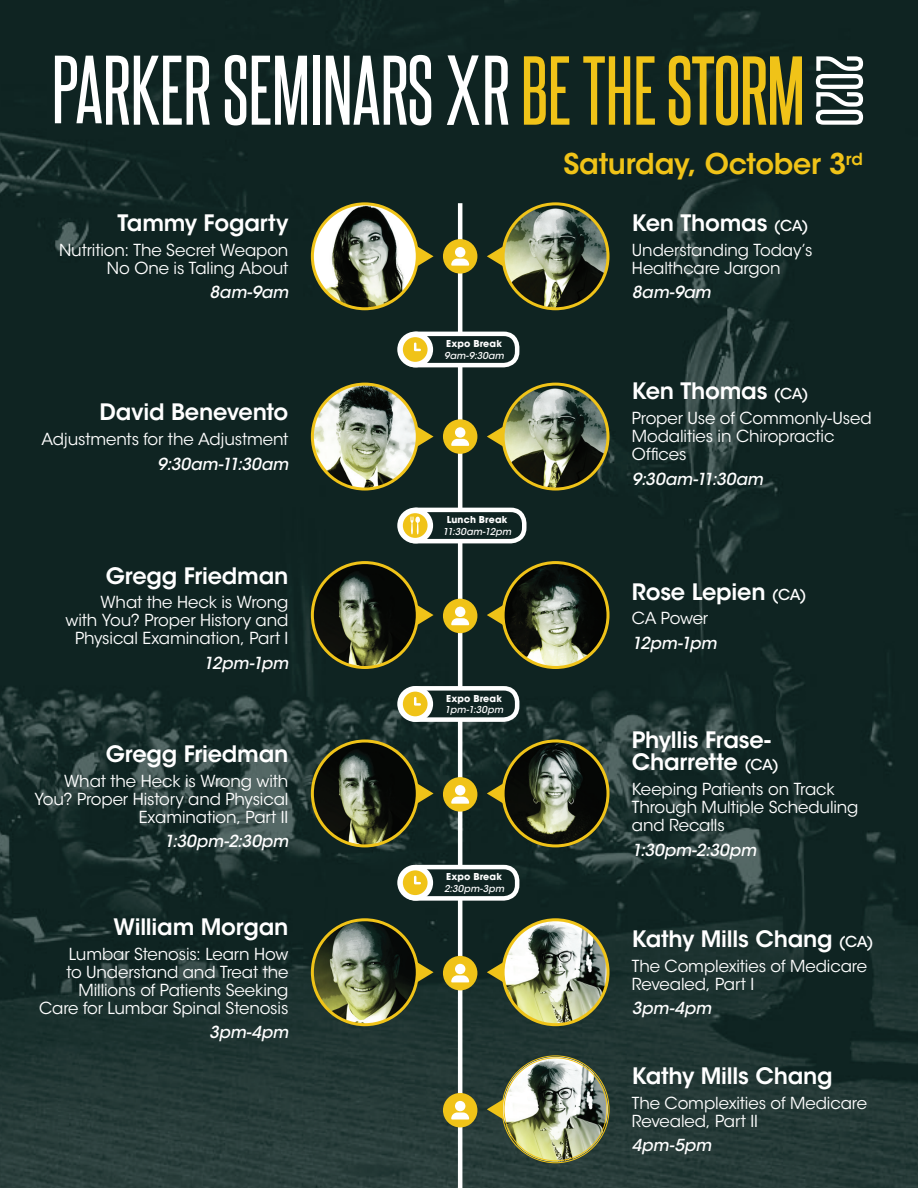
<style>
.page{position:relative;width:918px;height:1188px;background:#fff}
.page>*{position:absolute;margin:0;border:0;box-sizing:border-box;transform-origin:0 0}
.t1{font:600 28.5px "ITC Avant Garde Std";letter-spacing:-.01em;color:#f0c318}
.t2{font:600 22.5px/22.5px "ITC Avant Garde Std";letter-spacing:-.01em;color:#fff}
.t3{font:16.5px/18px "ITC Avant Garde Std";letter-spacing:-.01em;color:#fff}
.t4{font:italic 500 16.5px "ITC Avant Garde Std";color:#fff}
.t5{font:italic 500 9.45px "ITC Avant Garde Std";letter-spacing:.015em;color:#fff}
.t6{font:700 9.45px "ITC Avant Garde Std";letter-spacing:.015em;color:#fff}
.s1{font-weight:500;font-size:15px}
</style>
<div class="page">
<img style="left:0;top:0;width:918px;height:1188px">
<svg style="left:55px;top:56px;width:155px;height:69px"></svg>
<svg style="left:225px;top:55px;width:21px;height:70px"></svg>
<svg style="left:252px;top:56px;width:55px;height:69px"></svg>
<div style="left:313px;top:56px;width:7px;height:69px;background:#fff"></div>
<svg style="left:485px;top:56px;width:23px;height:69px"></svg>
<svg style="left:326px;top:55px;width:105px;height:70px"></svg>
<svg style="left:447px;top:55px;width:32px;height:70px"></svg>
<svg style="left:524px;top:56px;width:45px;height:69px;background:#83761c"></svg>
<svg style="left:583px;top:56px;width:47px;height:69px;background:#71691d"></svg>
<svg style="left:636px;top:56px;width:19px;height:69px"></svg>
<svg style="left:669px;top:56px;width:133px;height:69px;background:#8a7b1c"></svg>
<svg style="left:816px;top:56px;width:47px;height:69px"></svg>
<hr style="left:458px;top:203px;width:4px;height:985px;background:#fff">
<svg style="left:487px;top:235px;width:20px;height:42px"></svg>
<svg style="left:413px;top:235px;width:21px;height:42px"></svg>
<svg style="left:487px;top:416px;width:20px;height:42px"></svg>
<svg style="left:413px;top:416px;width:21px;height:42px"></svg>
<svg style="left:487px;top:594px;width:17px;height:42px"></svg>
<svg style="left:417px;top:594px;width:17px;height:42px"></svg>
<svg style="left:487px;top:772px;width:17px;height:43px"></svg>
<svg style="left:417px;top:772px;width:17px;height:43px"></svg>
<svg style="left:487px;top:951px;width:17px;height:42px"></svg>
<svg style="left:417px;top:951px;width:17px;height:42px"></svg>
<svg style="left:487px;top:1088px;width:20px;height:42px"></svg>
<img style="left:503px;top:204px;width:105px;height:105px;border-radius:52px">
<div style="left:502px;top:202px;width:108px;height:108px;border:3px solid #f0c318;border-radius:50%"></div>
<img style="left:312px;top:204px;width:105px;height:105px;border-radius:52px">
<div style="left:311px;top:202px;width:108px;height:108px;border:3px solid #f0c318;border-radius:50%"></div>
<img style="left:503px;top:384px;width:105px;height:105px;border-radius:52px">
<div style="left:502px;top:383px;width:108px;height:108px;border:3px solid #f0c318;border-radius:50%"></div>
<img style="left:312px;top:384px;width:105px;height:105px;border-radius:52px">
<div style="left:311px;top:383px;width:108px;height:108px;border:3px solid #f0c318;border-radius:50%"></div>
<img style="left:504px;top:563px;width:104px;height:104px">
<div style="left:502px;top:561px;width:108px;height:108px;border:3px solid #f0c318;border-radius:50%"></div>
<img style="left:313px;top:563px;width:104px;height:104px">
<div style="left:311px;top:561px;width:108px;height:108px;border:3px solid #f0c318;border-radius:50%"></div>
<img style="left:504px;top:742px;width:104px;height:103px">
<div style="left:502px;top:740px;width:108px;height:107px;border:3px solid #f0c318;border-radius:50%"></div>
<img style="left:313px;top:742px;width:104px;height:103px">
<div style="left:311px;top:740px;width:108px;height:107px;border:3px solid #f0c318;border-radius:50%"></div>
<img style="left:504px;top:920px;width:104px;height:104px">
<div style="left:502px;top:918px;width:108px;height:108px;border:3px solid #f0c318;border-radius:50%"></div>
<img style="left:313px;top:920px;width:104px;height:104px">
<div style="left:311px;top:918px;width:108px;height:108px;border:3px solid #f0c318;border-radius:50%"></div>
<img style="left:503px;top:1057px;width:105px;height:105px;border-radius:52px">
<div style="left:443px;top:239px;width:34px;height:35px;background:#f0c318;border-radius:50%"></div>
<svg style="left:451px;top:259px;width:18px;height:7px"></svg>
<div style="left:455px;top:247px;width:10px;height:10px;background:#fff;border-radius:50%"></div>
<div style="left:443px;top:419px;width:34px;height:35px;background:#f0c318;border-radius:50%"></div>
<svg style="left:451px;top:439px;width:18px;height:7px"></svg>
<div style="left:455px;top:427px;width:10px;height:11px;background:#fff;border-radius:50%"></div>
<div style="left:443px;top:599px;width:34px;height:34px;background:#f0c318;border-radius:50%"></div>
<svg style="left:451px;top:618px;width:18px;height:7px"></svg>
<div style="left:455px;top:607px;width:10px;height:10px;background:#fff;border-radius:50%"></div>
<div style="left:443px;top:777px;width:34px;height:35px;background:#f0c318;border-radius:50%"></div>
<svg style="left:451px;top:797px;width:18px;height:7px"></svg>
<div style="left:455px;top:785px;width:10px;height:10px;background:#fff;border-radius:50%"></div>
<div style="left:443px;top:956px;width:34px;height:34px;background:#f0c318;border-radius:50%"></div>
<svg style="left:451px;top:975px;width:18px;height:7px"></svg>
<div style="left:455px;top:964px;width:10px;height:10px;background:#fff;border-radius:50%"></div>
<div style="left:443px;top:1093px;width:34px;height:34px;background:#f0c318;border-radius:50%"></div>
<svg style="left:451px;top:1112px;width:18px;height:8px"></svg>
<div style="left:455px;top:1101px;width:10px;height:10px;background:#fff;border-radius:50%"></div>
<div style="left:403px;top:334px;width:114px;height:31px;background:#0f2422;border-radius:14px"></div>
<div style="left:401px;top:332px;width:118px;height:35px;border:4px solid #fff;border-radius:14px"></div>
<div style="left:397px;top:332px;width:36px;height:35px;background:#fff;border-radius:50%"></div>
<div style="left:403px;top:337px;width:25px;height:25px;background:#f0c318;border-radius:50%"></div>
<svg style="left:414px;top:343px;width:7px;height:8px"></svg>
<div style="left:403px;top:510px;width:121px;height:31px;background:#0f2422;border-radius:13px"></div>
<div style="left:401px;top:508px;width:125px;height:35px;border:4px solid #fff;border-radius:13px"></div>
<div style="left:397px;top:508px;width:36px;height:35px;background:#fff;border-radius:50%"></div>
<div style="left:403px;top:513px;width:25px;height:25px;background:#f0c318;border-radius:50%"></div>
<svg style="left:410px;top:517px;width:10px;height:17px"></svg>
<div style="left:403px;top:688px;width:114px;height:32px;background:#0f2422;border-radius:14px"></div>
<div style="left:401px;top:686px;width:118px;height:36px;border:4px solid #fff;border-radius:14px"></div>
<svg style="left:397px;top:686px;width:36px;height:36px"></svg>
<div style="left:403px;top:692px;width:25px;height:24px;background:#f0c318;border-radius:50%"></div>
<svg style="left:414px;top:697px;width:7px;height:9px"></svg>
<div style="left:403px;top:867px;width:114px;height:31px;background:#0f2422;border-radius:14px"></div>
<div style="left:401px;top:865px;width:118px;height:36px;border:4px solid #fff;border-radius:14px"></div>
<div style="left:397px;top:865px;width:36px;height:36px;background:#fff;border-radius:50%"></div>
<div style="left:403px;top:870px;width:25px;height:25px;background:#f0c318;border-radius:50%"></div>
<svg style="left:414px;top:876px;width:7px;height:8px"></svg>
<h2 class="t2" style="left:117px;top:211px;width:173px">Tammy Fogarty</h2>
<p class="t3" style="left:59px;top:241px;width:231px;text-align:right">Nutrition: The Secret Weapon<br>No One is Taling About</p>
<p class="t4" style="left:210px;top:282px;width:80px">8am-9am</p>
<h2 class="t2" style="left:99px;top:401px;width:191px">David Benevento</h2>
<p class="t3" style="left:42px;top:430px;width:248px">Adjustments for the Adjustment</p>
<p class="t4" style="left:157px;top:453px;width:133px">9:30am-11:30am</p>
<h2 class="t2" style="left:106px;top:564px;width:184px">Gregg Friedman</h2>
<p class="t3" style="left:66px;top:593px;width:224px;text-align:right">What the Heck is Wrong with You? Proper History and<br>Physical Examination, Part I</p>
<p class="t4" style="left:204px;top:653px;width:86px">12pm-1pm</p>
<h2 class="t2" style="left:106px;top:742px;width:184px">Gregg Friedman</h2>
<p class="t3" style="left:34px;top:772px;width:256px;text-align:right">What the Heck is Wrong with<br>You? Proper History and Physical<br>Examination, Part II</p>
<p class="t4" style="left:164px;top:831px;width:126px">1:30pm-2:30pm</p>
<h2 class="t2" style="left:113px;top:915px;width:176px">William Morgan</h2>
<p class="t3" style="left:39px;top:945px;width:251px;text-align:right">Lumbar Stenosis: Learn How<br>to Understand and Treat the<br>Millions of Patients Seeking<br>Care for Lumbar Spinal Stenosis</p>
<p class="t4" style="left:209px;top:1022px;width:81px">3pm-4pm</p>
<p class="t6" style="left:446px;top:337px;width:57px">Expo Break</p>
<p class="t5" style="left:444px;top:350px;width:61px">9am-9:30am</p>
<p class="t6" style="left:447px;top:514px;width:62px">Lunch Break</p>
<p class="t5" style="left:443px;top:526px;width:70px">11:30am-12pm</p>
<p class="t6" style="left:446px;top:692px;width:57px">Expo Break</p>
<p class="t5" style="left:445px;top:704px;width:60px">1pm-1:30pm</p>
<p class="t6" style="left:446px;top:871px;width:57px">Expo Break</p>
<p class="t5" style="left:444px;top:883px;width:62px">2:30pm-3pm</p>
<h1 class="t1" style="left:563px;top:146px;width:301px">Saturday, October 3<sup>rd</sup></h1>
<h2 class="t2" style="left:632px;top:211px;width:178px">Ken Thomas <span class="s1">(CA)</span></h2>
<p class="t3" style="left:632px;top:241px;width:182px">Understanding Today’s<br>Healthcare Jargon</p>
<p class="t4" style="left:632px;top:282px;width:80px">8am-9am</p>
<h2 class="t2" style="left:632px;top:380px;width:178px">Ken Thomas <span class="s1">(CA)</span></h2>
<p class="t3" style="left:632px;top:409px;width:241px">Proper Use of Commonly-Used<br>Modalities in Chiropractic<br>Offices</p>
<p class="t4" style="left:632px;top:469px;width:133px">9:30am-11:30am</p>
<h2 class="t2" style="left:632px;top:580px;width:176px">Rose Lepien <span class="s1">(CA)</span></h2>
<p class="t3" style="left:632px;top:610px;width:78px">CA Power</p>
<p class="t4" style="left:632px;top:633px;width:86px">12pm-1pm</p>
<h2 class="t2" style="left:632px;top:728px;width:149px">Phyllis Frase-<br>Charrette <span class="s1">(CA)</span></h2>
<p class="t3" style="left:632px;top:780px;width:228px">Keeping Patients on Track<br>Through Multiple Scheduling and Recalls</p>
<p class="t4" style="left:632px;top:840px;width:126px">1:30pm-2:30pm</p>
<h2 class="t2" style="left:632px;top:927px;width:243px">Kathy Mills Chang <span class="s1">(CA)</span></h2>
<p class="t3" style="left:632px;top:957px;width:237px">The Complexities of Medicare<br>Revealed, Part I</p>
<p class="t4" style="left:632px;top:998px;width:81px">3pm-4pm</p>
<h2 class="t2" style="left:632px;top:1064px;width:202px">Kathy Mills Chang</h2>
<p class="t3" style="left:632px;top:1094px;width:237px">The Complexities of Medicare<br>Revealed, Part II</p>
<p class="t4" style="left:632px;top:1135px;width:81px">4pm-5pm</p>
</div>
